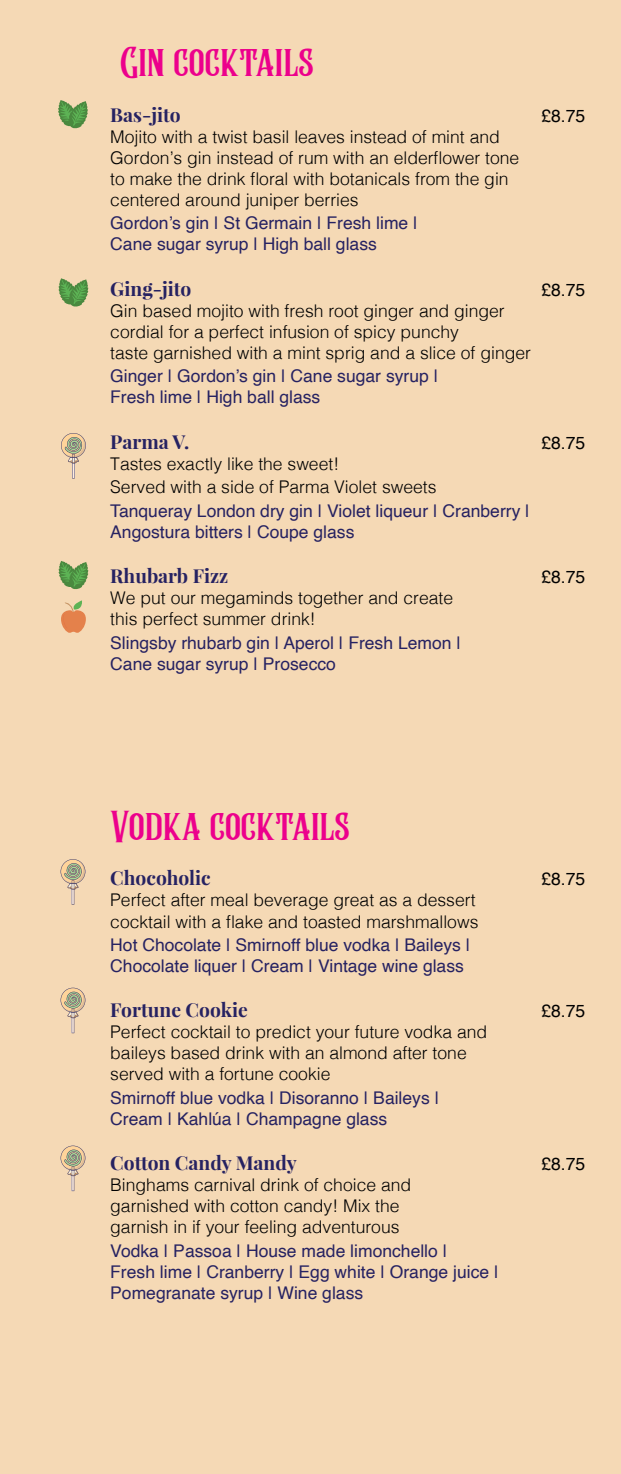
<style>
.page{position:relative;width:621px;height:1474px;background:#fff}
.page>*{position:absolute;margin:0;border:0;box-sizing:border-box;transform-origin:0 0}
.t1{font:42px "Rumble Brave";color:#ec008c}
.t2{font:700 19.25px "Playfair Display";color:#262262}
.t3{font:300 17.5px/21px "Helvetica";color:#000}
.t4{font:17.5px/21px "Helvetica";color:#262262}
.t5{font:17.5px "Helvetica";color:#000}
</style>
<div class="page">
<div style="left:0;top:0;width:619px;height:1473px;background:#f5d9b5"></div>
<svg style="left:58px;top:100px;width:30px;height:29px"></svg>
<svg style="left:58px;top:278px;width:30px;height:29px"></svg>
<svg style="left:61px;top:433px;width:25px;height:45px"></svg>
<svg style="left:60px;top:859px;width:26px;height:45px"></svg>
<svg style="left:60px;top:1145px;width:26px;height:46px"></svg>
<svg style="left:60px;top:987px;width:26px;height:46px"></svg>
<svg style="left:58px;top:561px;width:30px;height:29px"></svg>
<svg style="left:61px;top:600px;width:25px;height:32px"></svg>
<h1 class="t1" style="left:120px;top:37px;width:195px">Gin cocktails</h1>
<p class="t2" style="left:110px;top:102px;width:72px">Bas-jito</p>
<p class="t5" style="left:541px;top:102px;width:45px">£8.75</p>
<p class="t3" style="left:110px;top:125px;width:410px">Mojito with a twist basil leaves instead of mint and Gordon’s gin instead of rum with an elderflower tone to make the drink floral with botanicals from the gin centered around juniper berries</p>
<p class="t4" style="left:110px;top:213px;width:309px">Gordon’s gin | St Germain | Fresh lime |<br>Cane sugar syrup | High ball glass</p>
<p class="t2" style="left:110px;top:276px;width:83px">Ging-jito</p>
<p class="t5" style="left:541px;top:276px;width:45px">£8.75</p>
<p class="t3" style="left:110px;top:299px;width:422px">Gin based mojito with fresh root ginger and ginger cordial for a perfect infusion of spicy punchy<br>taste garnished with a mint sprig and a slice of ginger</p>
<p class="t4" style="left:110px;top:366px;width:329px">Ginger | Gordon’s gin | Cane sugar syrup |<br>Fresh lime | High ball glass</p>
<p class="t2" style="left:110px;top:429px;width:80px">Parma V.</p>
<p class="t5" style="left:541px;top:429px;width:45px">£8.75</p>
<p class="t3" style="left:110px;top:450px;width:327px;line-height:23.4px">Tastes exactly like the sweet!<br>Served with a side of Parma Violet sweets</p>
<p class="t4" style="left:110px;top:500px;width:420px">Tanqueray London dry gin | Violet liqueur | Cranberry |<br>Angostura bitters | Coupe glass</p>
<p class="t2" style="left:110px;top:564px;width:120px">Rhubarb Fizz</p>
<p class="t5" style="left:541px;top:563px;width:45px">£8.75</p>
<p class="t3" style="left:110px;top:586px;width:344px">We put our megaminds together and create this perfect summer drink!</p>
<p class="t4" style="left:110px;top:632px;width:352px">Slingsby rhubarb gin | Aperol | Fresh Lemon |<br>Cane sugar syrup | Prosecco</p>
<h1 class="t1" style="left:110px;top:801px;width:241px">Vodka cocktails</h1>
<p class="t2" style="left:110px;top:866px;width:102px">Chocoholic</p>
<p class="t5" style="left:541px;top:865px;width:45px">£8.75</p>
<p class="t3" style="left:110px;top:888px;width:369px">Perfect after meal beverage great as a dessert cocktail with a flake and toasted marshmallows</p>
<p class="t4" style="left:110px;top:934px;width:361px">Hot Chocolate | Smirnoff blue vodka | Baileys |<br>Chocolate liquer | Cream | Vintage wine glass</p>
<p class="t2" style="left:110px;top:998px;width:139px">Fortune Cookie</p>
<p class="t5" style="left:541px;top:997px;width:45px">£8.75</p>
<p class="t3" style="left:110px;top:1020px;width:378px">Perfect cocktail to predict your future vodka and baileys based drink with an almond after tone served with a fortune cookie</p>
<p class="t4" style="left:110px;top:1087px;width:330px">Smirnoff blue vodka | Disoranno | Baileys |<br>Cream | Kahlúa | Champagne glass</p>
<p class="t2" style="left:110px;top:1151px;width:188px">Cotton Candy Mandy</p>
<p class="t5" style="left:541px;top:1150px;width:45px">£8.75</p>
<p class="t3" style="left:110px;top:1173px;width:302px">Binghams carnival drink of choice and garnished with cotton candy! Mix the garnish in if your feeling adventurous</p>
<p class="t4" style="left:110px;top:1240px;width:389px">Vodka | Passoa | House made limonchello |<br>Fresh lime | Cranberry | Egg white | Orange juice |<br>Pomegranate syrup | Wine glass</p>
</div>
